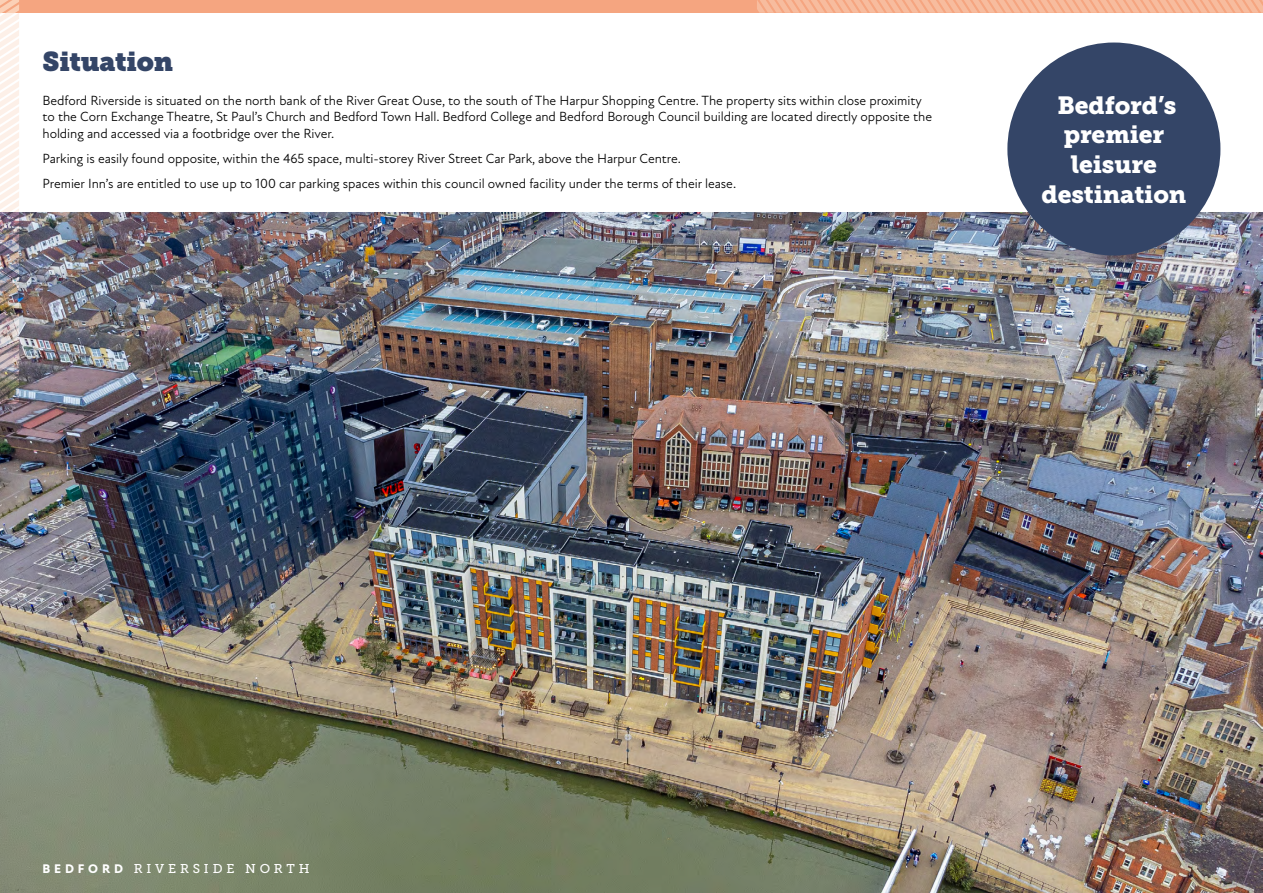
<style>
.page{position:relative;width:1263px;height:893px;background:#fff}
.page>*{position:absolute;margin:0;border:0;box-sizing:border-box;transform-origin:0 0}
.t1{font:27px "Museo Slab";letter-spacing:-.01em;color:#344567}
.t2{font:24.6px/29.5px "Museo Slab 900";letter-spacing:-.005em;color:#fff;text-align:center}
.t3{font:13.5px/16.5px "New Atten";letter-spacing:-.005em;color:#000}
.t4{font:12.75px "Museo Slab 500";letter-spacing:.3em;color:#fff}
.s1{font-family:"New Atten";font-weight:800}
</style>
<div class="page">
<img style="left:0;top:213px;width:1263px;height:680px">
<div style="left:1007px;top:43px;width:213px;height:213px;background:#344567;border-radius:50%"></div>
<div style="left:0;top:0;width:1263px;height:13px;background:#f5a580"></div>
<img style="left:0;top:0;width:19px;height:404px">
<svg style="left:757px;top:0;width:506px;height:13px"></svg>
<h1 class="t1" style="left:43px;top:46px;width:132px">Situation</h1>
<p class="t3" style="left:43px;top:92px;width:891px">Bedford Riverside is situated on the north bank of the River Great Ouse, to the south of The Harpur Shopping Centre. The property sits within close proximity to the Corn Exchange Theatre, St Paul’s Church and Bedford Town Hall. Bedford College and Bedford Borough Council building are located directly opposite the holding and accessed via a footbridge over the River.</p>
<p class="t3" style="left:43px;top:146px;width:695px;line-height:25px">Parking is easily found opposite, within the 465 space, multi-storey River Street Car Park, above the Harpur Centre.<br>Premier Inn’s are entitled to use up to 100 car parking spaces within this council owned facility under the terms of their lease.</p>
<h2 class="t2" style="left:1041px;top:91px;width:146px">Bedford’s premier leisure destination</h2>
<p class="t4" style="left:43px;top:861px;width:269px"><span class="s1">BEDFORD</span> RIVERSIDE NORTH</p>
</div>
